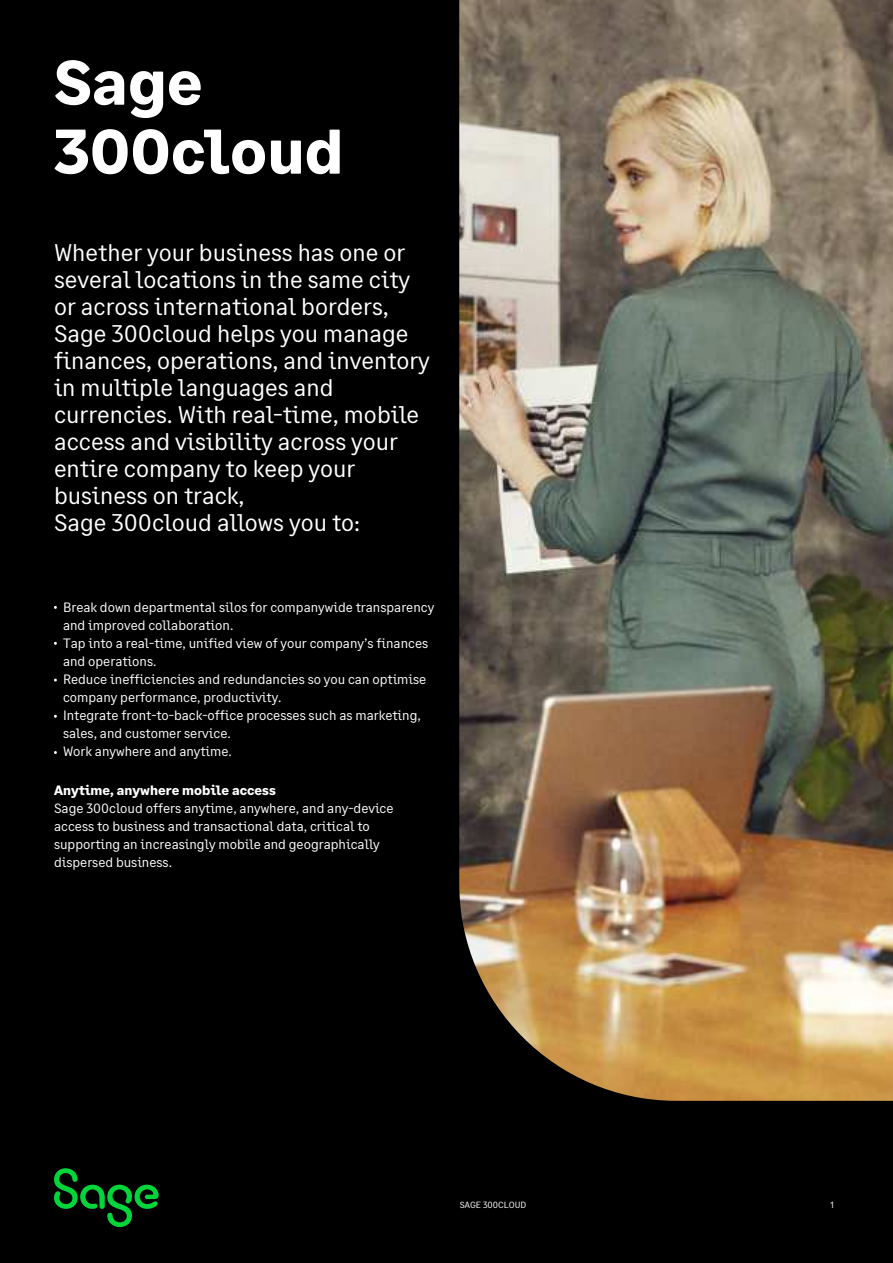
<style>
.page{position:relative;width:893px;height:1263px;background:#fff}
.page>*{position:absolute;margin:0;border:0;box-sizing:border-box;transform-origin:0 0}
.t1{font:700 63px/69px "Sage Text";color:#fff}
.t2{font:24px/27px "Sage Text";color:#fff}
.t3{font:13.5px/18px "Sage Text";color:#fff}
.t4{font:700 13.5px "Sage Text";color:#fff}
.t5{font:9px "Sage Text";color:#fff}
</style>
<div class="page">
<div style="left:0;top:0;width:892px;height:1263px;background:#000"></div>
<svg style="left:54px;top:1168px;width:105px;height:59px"></svg>
<img style="left:459px;top:0;width:433px;height:1101px">
<h1 class="t1" style="left:54px;top:53px;width:291px">Sage<br>300cloud</h1>
<p class="t2" style="left:54px;top:241px;width:377px">Whether your business has one or several locations in the same city or across international borders,<br>Sage 300cloud helps you manage finances, operations, and inventory in multiple languages and currencies. With real-time, mobile access and visibility across your entire company to keep your business on track,<br>Sage 300cloud allows you to:</p>
<p class="t3" style="left:63px;top:600px;width:373px">Break down departmental silos for companywide transparency and improved collaboration.<br>Tap into a real-time, unified view of your company’s finances and operations.<br>Reduce inefficiencies and redundancies so you can optimise company performance, productivity.<br>Integrate front-to-back-office processes such as marketing, sales, and customer service.<br>Work anywhere and anytime.</p>
<p class="t4" style="left:54px;top:785px;width:223px">Anytime, anywhere mobile access</p>
<p class="t3" style="left:54px;top:801px;width:341px">Sage 300cloud offers anytime, anywhere, and any-device access to business and transactional data, critical to supporting an increasingly mobile and geographically dispersed business.</p>
<p class="t5" style="left:460px;top:1202px;width:68px">SAGE 300CLOUD</p>
<p class="t5" style="left:830px;top:1202px;width:5px">1</p>
</div>
